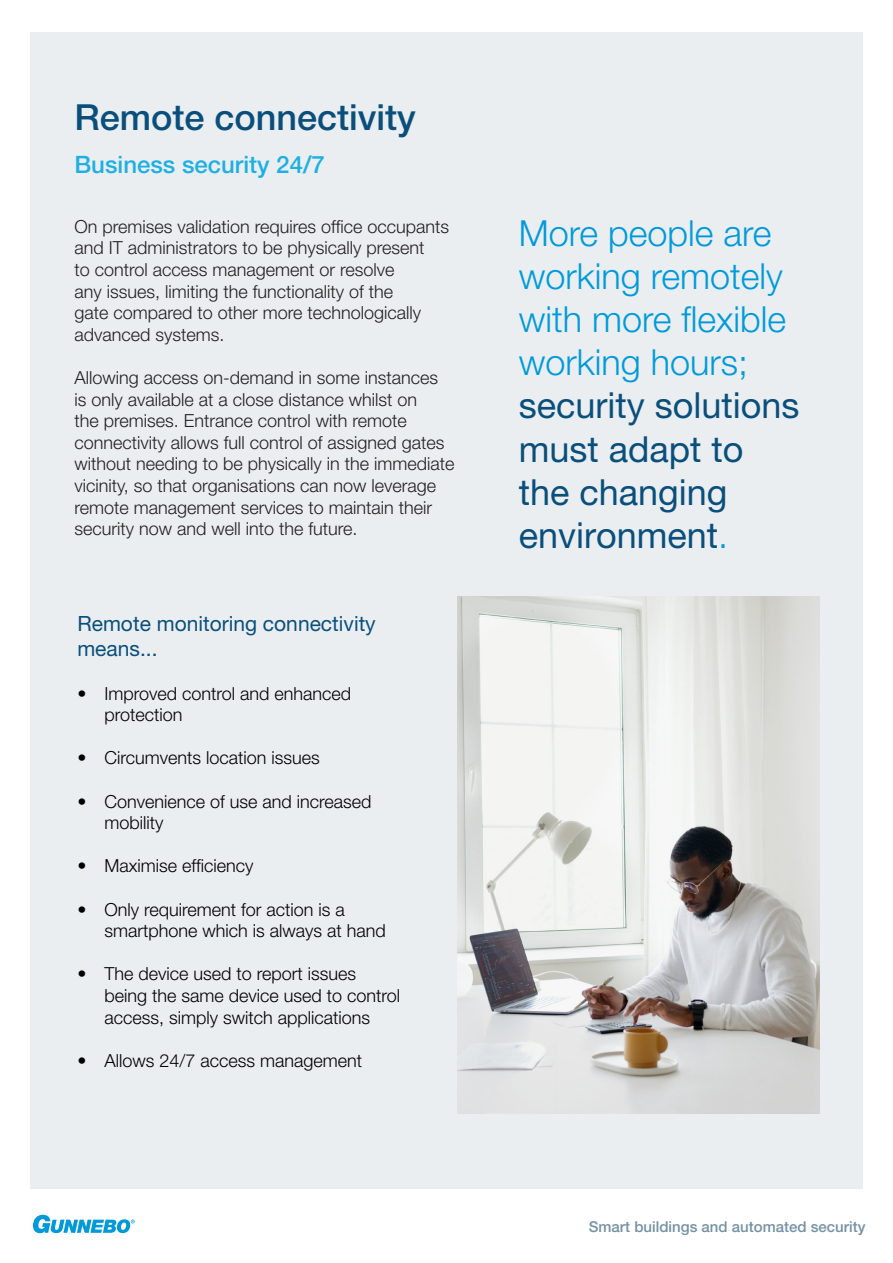
<style>
.page{position:relative;width:893px;height:1263px;background:#fff}
.page>*{position:absolute;margin:0;border:0;box-sizing:border-box;transform-origin:0 0}
.t1{font:300 36px/43.2px "Helvetica Neue LT Pro";color:#009ada}
.t2{font:500 36px "Helvetica Neue LT Pro";color:#0a4f7b}
.t3{font:500 24px "Helvetica Neue LT Pro";color:#1fb0e3}
.t4{font:21px/25.2px "Helvetica Neue LT Pro";color:#0a4f7b}
.t5{font:300 18px/21.6px "Helvetica Neue LT Pro";color:#231f20}
.t6{font:300 18px/21.6px "Helvetica Neue LT Pro";color:#000}
.t7{font:500 15px "Helvetica Neue LT Pro";color:#7491a5}
.s1{font-weight:400;color:#0a4f7b}
</style>
<div class="page">
<div style="left:30px;top:32px;width:832px;height:1156px;background:#ebeef1"></div>
<img style="left:457px;top:596px;width:362px;height:518px">
<svg style="left:33px;top:1215px;width:102px;height:18px"></svg>
<p class="t2" style="left:74px;top:87px;width:274px">Full width layout</p>
<p class="t3" style="left:74px;top:141px;width:216px">Secondary heading</p>
<p class="t2" style="left:74px;top:96px;width:343px">Remote connectivity</p>
<p class="t3" style="left:74px;top:150px;width:252px">Business security 24/7</p>
<p class="t5" style="left:74px;top:215px;width:376px">On premises validation requires office occupants and IT administrators to be physically present<br>to control access management or resolve<br>any issues, limiting the functionality of the<br>gate compared to other more technologically advanced systems.</p>
<p class="t5" style="left:74px;top:366px;width:382px">Allowing access on-demand in some instances is only available at a close distance whilst on<br>the premises. Entrance control with remote connectivity allows full control of assigned gates without needing to be physically in the immediate vicinity, so that organisations can now leverage remote management services to maintain their security now and well into the future.</p>
<p class="t4" style="left:77px;top:611px;width:300px">Remote monitoring connectivity means...</p>
<p class="t6" style="left:104px;top:682px;width:248px;text-indent:-27px">• Improved control and enhanced protection</p>
<p class="t6" style="left:77px;top:747px;width:244px">• Circumvents location issues</p>
<p class="t6" style="left:104px;top:790px;width:269px;text-indent:-27px">• Convenience of use and increased mobility</p>
<p class="t6" style="left:77px;top:855px;width:178px">• Maximise efficiency</p>
<p class="t6" style="left:104px;top:898px;width:283px;text-indent:-27px">• Only requirement for action is a smartphone which is always at hand</p>
<p class="t6" style="left:104px;top:963px;width:297px;text-indent:-27px">• The device used to report issues being the same device used to control access, simply switch applications</p>
<p class="t6" style="left:77px;top:1049px;width:286px">• Allows 24/7 access management</p>
<p class="t1" style="left:519px;top:210px;width:282px">More people are working remotely with more flexible working hours; <span class="s1">security solutions must adapt to the changing environment</span>.</p>
<p class="t7" style="left:589px;top:1217px;width:278px">Smart buildings and automated security</p>
</div>
